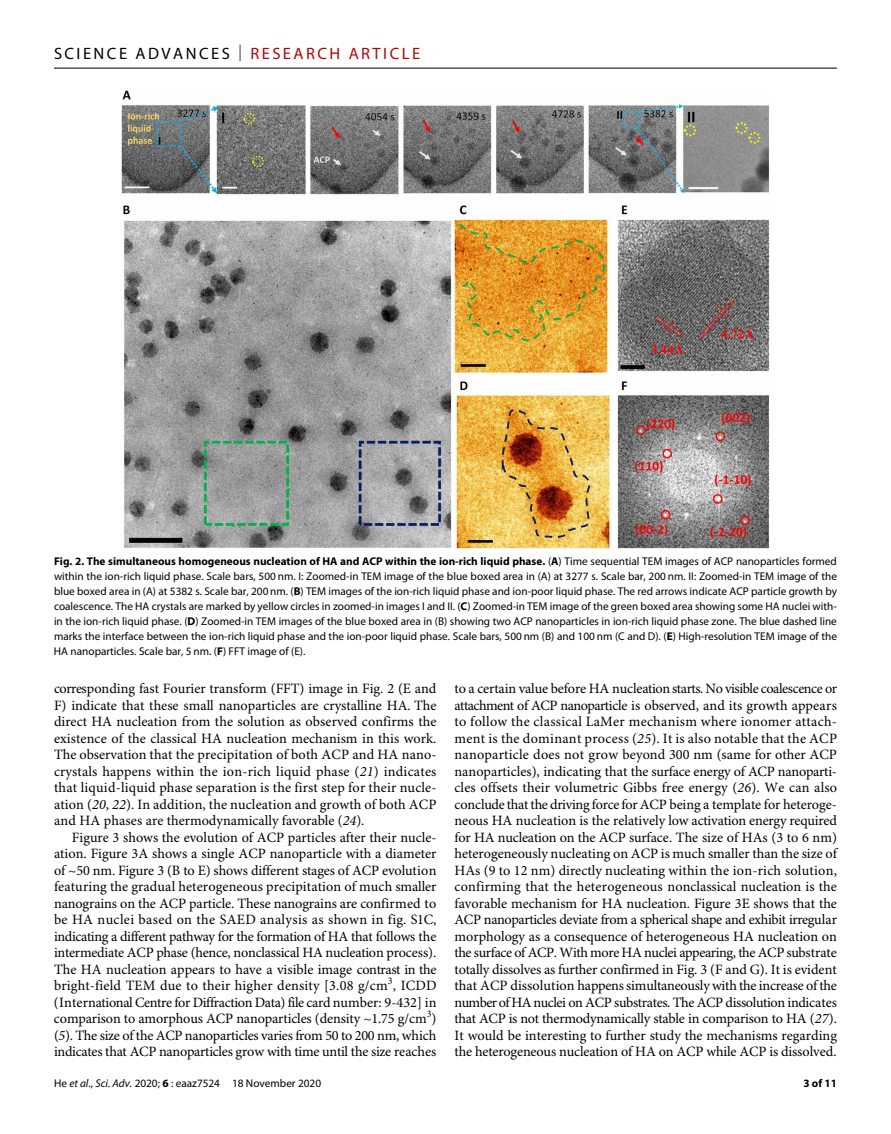
<style>
.page{position:relative;width:891px;height:1134px;background:#fff}
.page>*{position:absolute;margin:0;border:0;box-sizing:border-box;transform-origin:0 0}
.t1{font:16.5px "Myriad Pro";letter-spacing:.15em;color:#000}
.t2{font:14.25px/16.5px "Minion Pro";letter-spacing:-.01em;color:#000;text-align:justify}
.t3{font:11.25px/15px "Myriad Pro";color:#000;text-align:justify}
.t4{font:700 11.25px "Myriad Pro";color:#000}
.s1{font-weight:300}
.s2{color:#b10508}
.s3{font-weight:700}
.s4{font-style:italic}
</style>
<div class="page">
<hr style="left:54px;top:68px;width:783px;height:1px;background:#000">
<img style="left:122px;top:90px;width:648px;height:458px">
<p class="t1" style="left:54px;top:40px;width:368px">SCIENCE ADVANCES <span class="s1">|</span> <span class="s2">RESEARCH ARTICLE</span></p>
<p class="t3" style="left:54px;top:553px;width:785px"><span class="s3">Fig. 2. The simultaneous homogeneous nucleation of HA and ACP within the ion-rich liquid phase.</span> (<span class="s3">A</span>) Time sequential TEM images of ACP nanoparticles formed within the ion-rich liquid phase. Scale bars, 500 nm. I: Zoomed-in TEM image of the blue boxed area in (A) at 3277 s. Scale bar, 200 nm. II: Zoomed-in TEM image of the blue boxed area in (A) at 5382 s. Scale bar, 200 nm. (<span class="s3">B</span>) TEM images of the ion-rich liquid phase and ion-poor liquid phase. The red arrows indicate ACP particle growth by coalescence. The HA crystals are marked by yellow circles in zoomed-in images I and II. (<span class="s3">C</span>) Zoomed-in TEM image of the green boxed area showing some HA nuclei with&shy;in the ion-rich liquid phase. (<span class="s3">D</span>) Zoomed-in TEM images of the blue boxed area in (B) showing two ACP nanoparticles in ion-rich liquid phase zone. The blue dashed line marks the interface between the ion-rich liquid phase and the ion-poor liquid phase. Scale bars, 500 nm (B) and 100 nm (C and D). (<span class="s3">E</span>) High-resolution TEM image of the HA nanoparticles. Scale bar, 5 nm. (<span class="s3">F</span>) FFT image of (E).</p>
<p class="t2" style="left:54px;top:682px;width:384px">corresponding fast Fourier transform (FFT) image in Fig. 2 (E and F) indicate that these small nanoparticles are crystalline HA. The direct HA nucleation from the solution as observed confirms the existence of the classical HA nucleation mechanism in this work.<br>The observation that the precipitation of both ACP and HA nano&shy;crystals happens within the ion-rich liquid phase (<span class="s4">21</span>) indicates that liquid-liquid phase separation is the first step for their nucle&shy;ation (<span class="s4">20</span>, <span class="s4">22</span>). In addition, the nucleation and growth of both ACP and HA phases are thermodynamically favorable (<span class="s4">24</span>).</p>
<p class="t2" style="left:54px;top:830px;width:384px;text-indent:18px">Figure 3 shows the evolution of ACP particles after their nucle&shy;ation. Figure 3A shows a single ACP nanoparticle with a diameter of ~50 nm. Figure 3 (B to E) shows different stages of ACP evolution featuring the gradual heterogeneous precipitation of much smaller nanograins on the ACP particle. These nanograins are confirmed to be HA nuclei based on the SAED analysis as shown in fig. S1C, indicating a different pathway for the formation of HA that follows the intermediate ACP phase (hence, nonclassical HA nucleation process).<br>The HA nucleation appears to have a visible image contrast in the bright-field TEM due to their higher density [3.08 g/cm<sup>3</sup>, ICDD (International Centre for Diffraction Data) file card number: 9-432] in comparison to amorphous ACP nanoparticles (density ~1.75 g/cm<sup>3</sup>) (<span class="s4">5</span>). The size of the ACP nanoparticles varies from 50 to 200 nm, which indicates that ACP nanoparticles grow with time until the size reaches</p>
<p class="t3" style="left:54px;top:1076px;width:269px">He <span class="s4">et al</span>., <span class="s4">Sci. Adv.</span> 2020; <span class="s3">6</span> : eaaz7524 18 November 2020</p>
<p class="t2" style="left:454px;top:682px;width:384px">to a certain value before HA nucleation starts. No visible coalescence or attachment of ACP nanoparticle is observed, and its growth appears to follow the classical LaMer mechanism where ionomer attach&shy;ment is the dominant process (<span class="s4">25</span>). It is also notable that the ACP nanoparticle does not grow beyond 300 nm (same for other ACP nanoparticles), indicating that the surface energy of ACP nanoparti&shy;cles offsets their volumetric Gibbs free energy (<span class="s4">26</span>). We can also conclude that the driving force for ACP being a template for heteroge&shy;neous HA nucleation is the relatively low activation energy required for HA nucleation on the ACP surface. The size of HAs (3 to 6 nm) heterogeneously nucleating on ACP is much smaller than the size of HAs (9 to 12 nm) directly nucleating within the ion-rich solution, confirming that the heterogeneous nonclassical nucleation is the favorable mechanism for HA nucleation. Figure 3E shows that the ACP nanoparticles deviate from a spherical shape and exhibit irregular morphology as a consequence of heterogeneous HA nucleation on the surface of ACP. With more HA nuclei appearing, the ACP substrate totally dissolves as further confirmed in Fig. 3 (F and G). It is evident that ACP dissolution happens simultaneously with the increase of the number of HA nuclei on ACP substrates. The ACP dissolution indicates that ACP is not thermodynamically stable in comparison to HA (<span class="s4">27</span>).<br>It would be interesting to further study the mechanisms regarding the heterogeneous nucleation of HA on ACP while ACP is dissolved.</p>
<p class="t4" style="left:803px;top:1074px;width:35px">3 of 11</p>
</div>
